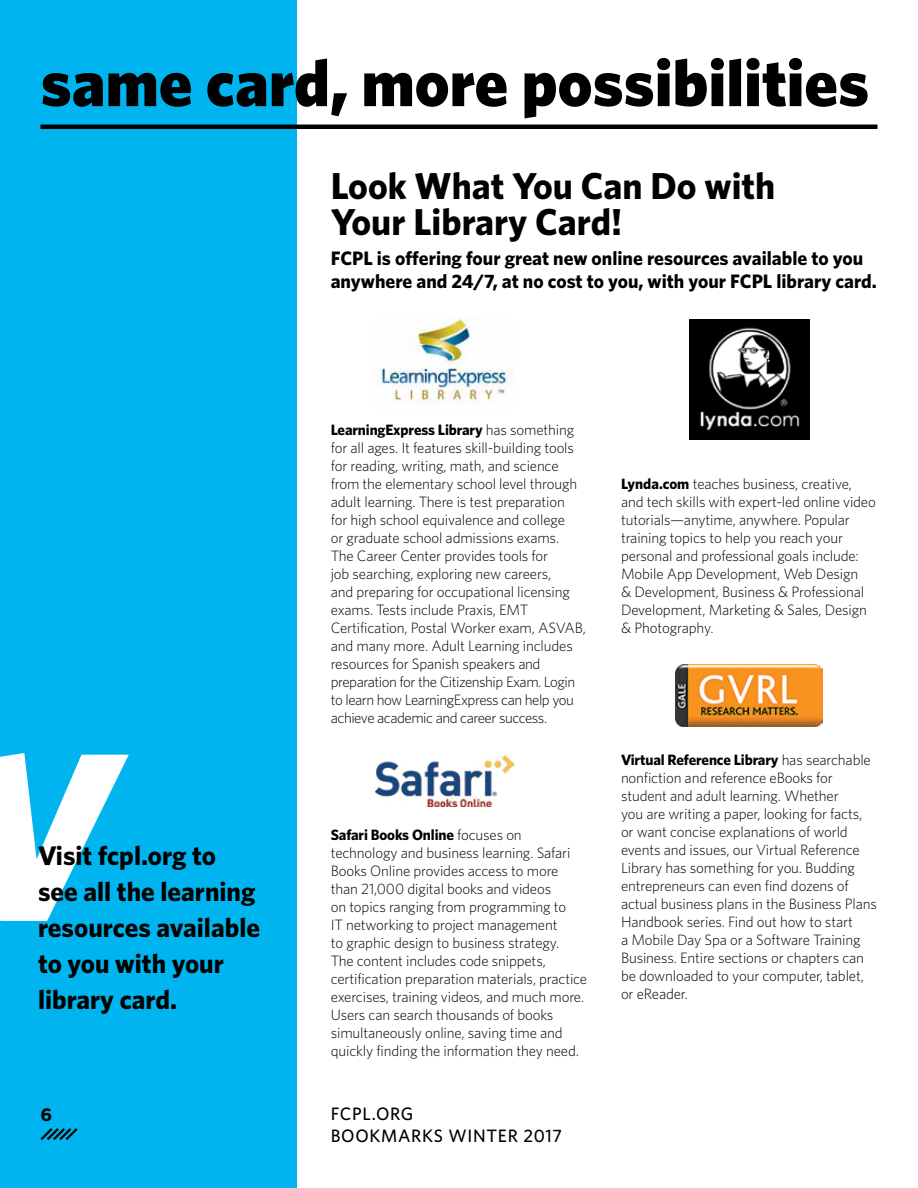
<style>
.page{position:relative;width:918px;height:1188px;background:#fff}
.page>*{position:absolute;margin:0;border:0;box-sizing:border-box;transform-origin:0 0}
.t1{font:italic 900 240px "Whitney";color:#fff}
.t2{font:900 66px "Whitney";color:#000}
.t3{font:700 37.5px/36px "Whitney";color:#000}
.t4{font:700 27px/36px "Whitney";color:#000}
.t5{font:700 19.5px/23.4px "Whitney";color:#000}
.t6{font:500 18px/21.6px "Whitney";letter-spacing:.04em;color:#000}
.t7{font:700 18px "Gotham Rounded";color:#000}
.t8{font:300 15px/18px "Whitney";letter-spacing:-.01em;color:#000}
.s1{font-weight:700}
</style>
<div class="page">
<div style="left:0;top:0;width:297px;height:1188px;background:#00b5ef"></div>
<img style="left:689px;top:320px;width:120px;height:120px">
<hr style="left:40px;top:125px;width:838px;height:4px;background:#000">
<img style="left:375px;top:318px;width:138px;height:85px">
<img style="left:375px;top:756px;width:138px;height:51px">
<img style="left:676px;top:664px;width:147px;height:63px">
<svg style="left:40px;top:1128px;width:38px;height:12px"></svg>
<h2 class="t2" style="left:40px;top:43px;width:830px">same card, more possibilities</h2>
<h3 class="t3" style="left:331px;top:167px;width:446px">Look What You Can Do with<br>Your Library Card!</h3>
<h3 class="t5" style="left:331px;top:246px;width:548px">FCPL is offering four great new online resources available to you anywhere and 24/7, at no cost to you, with your FCPL library card.</h3>
<h1 class="t1" style="left:-44px;top:693px;width:159px">V</h1>
<h3 class="t4" style="left:38px;top:837px;width:224px">Visit fcpl.org to see all the learning resources available to you with your library card.</h3>
<p class="t8" style="left:331px;top:420px;width:257px"><span class="s1">LearningExpress Library</span> has something for all ages. It features skill-building tools for reading, writing, math, and science from the elementary school level through adult learning. There is test preparation<br>for high school equivalence and college<br>or graduate school admissions exams.<br>The Career Center provides tools for<br>job searching, exploring new careers,<br>and preparing for occupational licensing exams. Tests include Praxis, EMT Certification, Postal Worker exam, ASVAB, and many more. Adult Learning includes resources for Spanish speakers and preparation for the Citizenship Exam. Login to learn how LearningExpress can help you achieve academic and career success.</p>
<p class="t8" style="left:331px;top:825px;width:258px"><span class="s1">Safari Books Online</span> focuses on technology and business learning. Safari Books Online provides access to more than 21,000 digital books and videos<br>on topics ranging from programming to<br>IT networking to project management<br>to graphic design to business strategy.<br>The content includes code snippets, certification preparation materials, practice exercises, training videos, and much more.<br>Users can search thousands of books simultaneously online, saving time and quickly finding the information they need.</p>
<p class="t7" style="left:40px;top:1102px;width:13px">6</p>
<p class="t6" style="left:331px;top:1102px;width:233px">FCPL.ORG<br>BOOKMARKS WINTER 2017</p>
<p class="t8" style="left:621px;top:474px;width:256px"><span class="s1">Lynda.com</span> teaches business, creative, and tech skills with expert-led online video tutorials—anytime, anywhere. Popular training topics to help you reach your personal and professional goals include:<br>Mobile App Development, Web Design<br>&amp; Development, Business &amp; Professional Development, Marketing &amp; Sales, Design &amp; Photography.</p>
<p class="t8" style="left:621px;top:751px;width:258px"><span class="s1">Virtual Reference Library</span> has searchable nonfiction and reference eBooks for student and adult learning. Whether<br>you are writing a paper, looking for facts, or want concise explanations of world events and issues, our Virtual Reference Library has something for you. Budding entrepreneurs can even find dozens of actual business plans in the Business Plans Handbook series. Find out how to start<br>a Mobile Day Spa or a Software Training Business. Entire sections or chapters can be downloaded to your computer, tablet, or eReader.</p>
</div>
